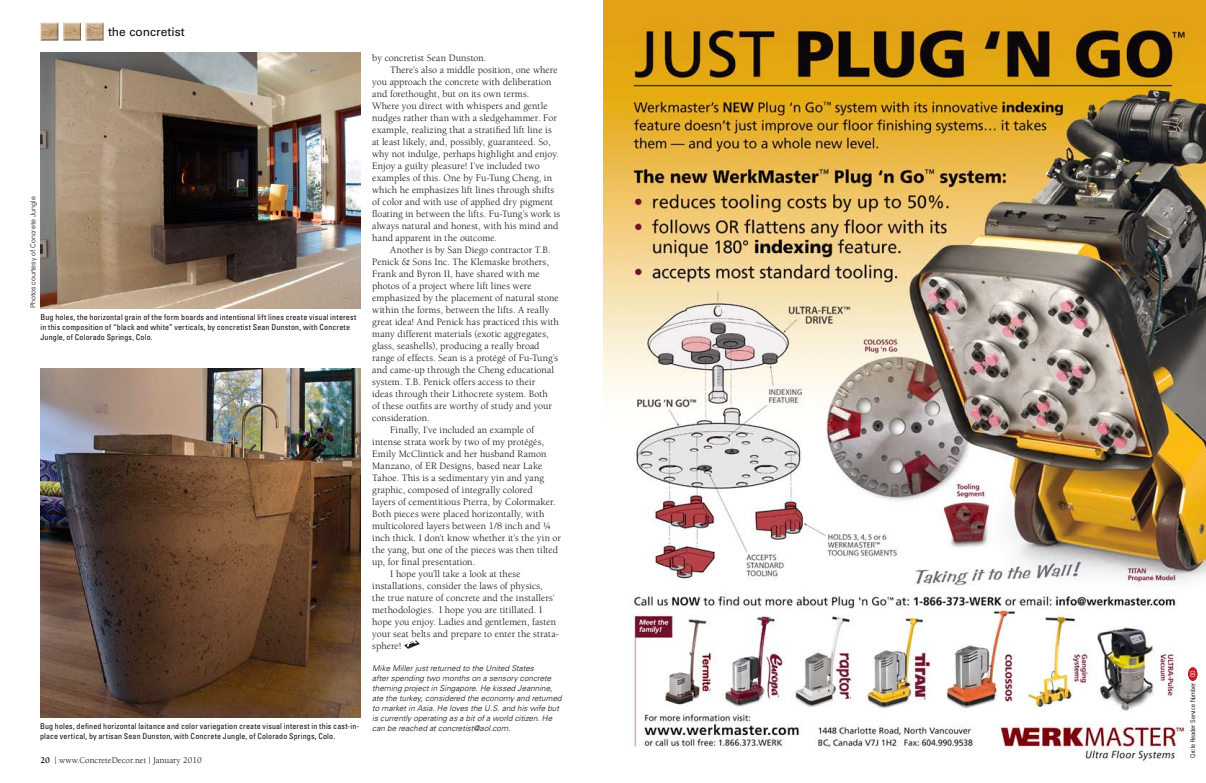
<style>
.page{position:relative;width:1206px;height:783px;background:#fff}
.page>*{position:absolute;margin:0;border:0;box-sizing:border-box;transform-origin:0 0}
.t1{font:12px "Univers";color:#0e080c}
.t2{font:10px "Berkeley";letter-spacing:.005em;color:#0e080c}
.t3{font:9px "Berkeley";color:#0e080c}
.t4{font:condensed 8px/10px "Univers";letter-spacing:.02em;color:#0e080c}
.t5{font:italic 300 8px/10px "Univers";letter-spacing:.01em;color:#0e080c}
.t6{font:300 7px "Univers";color:#0e080c}
.t7{font:6px "News Gothic Std";color:#0e080c}
.s1{font-weight:700}
.s2{color:#fff}
</style>
<div class="page">
<img style="left:603px;top:0;width:603px;height:761px">
<img style="left:40px;top:22px;width:64px;height:18px">
<svg style="left:404px;top:640px;width:16px;height:9px"></svg>
<img style="left:40px;top:52px;width:320px;height:256px">
<img style="left:41px;top:368px;width:320px;height:350px">
<div style="left:1188px;top:667px;width:9px;height:14px;background:#c41e28;border-radius:50%"></div>
<p class="t6" style="left:29px;top:308px;width:113px;rotate:-90deg">Photos courtesy of Concrete Jungle</p>
<p class="t1" style="left:108px;top:25px;width:78px">the concretist</p>
<p class="t4" style="left:40px;top:312px;width:317px">Bug holes, the horizontal grain of the form boards and intentional lift lines create visual interest in this composition of “black and white” verticals, by concretist Sean Dunston, with Concrete<br>Jungle, of Colorado Springs, Colo.</p>
<p class="t4" style="left:40px;top:721px;width:321px">Bug holes, defined horizontal laitance and color variegation create visual interest in this cast-in&shy;place vertical, by artisan Sean Dunston, with Concrete Jungle, of Colorado Springs, Colo.</p>
<p class="t3" style="left:40px;top:755px;width:163px"><span class="s1">20</span> | www.ConcreteDecor.net | January 2010</p>
<p class="t2" style="left:372px;top:53px;width:116px">by concretist Sean Dunston.</p>
<p class="t2" style="left:390px;top:65px;width:169px">There’s also a middle position, one where</p>
<p class="t2" style="left:372px;top:77px;width:181px">you approach the concrete with deliberation</p>
<p class="t2" style="left:372px;top:89px;width:159px">and forethought, but on its own terms.</p>
<p class="t2" style="left:372px;top:101px;width:177px">Where you direct with whispers and gentle</p>
<p class="t2" style="left:372px;top:113px;width:186px">nudges rather than with a sledgehammer. For</p>
<p class="t2" style="left:372px;top:125px;width:181px">example, realizing that a stratified lift line is</p>
<p class="t2" style="left:372px;top:137px;width:180px">at least likely, and, possibly, guaranteed. So,</p>
<p class="t2" style="left:372px;top:149px;width:188px">why not indulge, perhaps highlight and enjoy.</p>
<p class="t2" style="left:372px;top:161px;width:169px">Enjoy a guilty pleasure! I’ve included two</p>
<p class="t2" style="left:372px;top:173px;width:181px">examples of this. One by Fu-Tung Cheng, in</p>
<p class="t2" style="left:372px;top:185px;width:184px">which he emphasizes lift lines through shifts</p>
<p class="t2" style="left:372px;top:197px;width:182px">of color and with use of applied dry pigment</p>
<p class="t2" style="left:372px;top:209px;width:189px">floating in between the lifts. Fu-Tung’s work is</p>
<p class="t2" style="left:372px;top:221px;width:188px">always natural and honest, with his mind and</p>
<p class="t2" style="left:372px;top:233px;width:126px">hand apparent in the outcome.</p>
<p class="t2" style="left:390px;top:245px;width:162px">Another is by San Diego contractor T.B.</p>
<p class="t2" style="left:372px;top:257px;width:178px">Penick &amp; Sons Inc. The Klemaske brothers,</p>
<p class="t2" style="left:372px;top:269px;width:169px">Frank and Byron II, have shared with me</p>
<p class="t2" style="left:372px;top:281px;width:161px">photos of a project where lift lines were</p>
<p class="t2" style="left:372px;top:293px;width:188px">emphasized by the placement of natural stone</p>
<p class="t2" style="left:372px;top:305px;width:179px">within the forms, between the lifts. A really</p>
<p class="t2" style="left:372px;top:317px;width:188px">great idea! And Penick has practiced this with</p>
<p class="t2" style="left:372px;top:329px;width:178px">many different materials (exotic aggregates,</p>
<p class="t2" style="left:372px;top:341px;width:169px">glass, seashells), producing a really broad</p>
<p class="t2" style="left:372px;top:353px;width:187px">range of effects. Sean is a protégé of Fu-Tung’s</p>
<p class="t2" style="left:372px;top:365px;width:183px">and came-up through the Cheng educational</p>
<p class="t2" style="left:372px;top:377px;width:164px">system. T.B. Penick offers access to their</p>
<p class="t2" style="left:372px;top:389px;width:177px">ideas through their Lithocrete system. Both</p>
<p class="t2" style="left:372px;top:401px;width:181px">of these outfits are worthy of study and your</p>
<p class="t2" style="left:372px;top:413px;width:59px">consideration.</p>
<p class="t2" style="left:390px;top:425px;width:145px">Finally, I’ve included an example of</p>
<p class="t2" style="left:372px;top:437px;width:173px">intense strata work by two of my protégés,</p>
<p class="t2" style="left:372px;top:449px;width:176px">Emily McClintick and her husband Ramon</p>
<p class="t2" style="left:372px;top:461px;width:172px">Manzano, of ER Designs, based near Lake</p>
<p class="t2" style="left:372px;top:473px;width:173px">Tahoe. This is a sedimentary yin and yang</p>
<p class="t2" style="left:372px;top:485px;width:162px">graphic, composed of integrally colored</p>
<p class="t2" style="left:372px;top:497px;width:185px">layers of cementitious Pterra, by Colormaker.</p>
<p class="t2" style="left:372px;top:509px;width:174px">Both pieces were placed horizontally, with</p>
<p class="t2" style="left:372px;top:521px;width:180px">multicolored layers between 1/8 inch and ¼</p>
<p class="t2" style="left:372px;top:533px;width:190px">inch thick. I don’t know whether it’s the yin or</p>
<p class="t2" style="left:372px;top:545px;width:187px">the yang, but one of the pieces was then tilted</p>
<p class="t2" style="left:372px;top:557px;width:105px">up, for final presentation.</p>
<p class="t2" style="left:390px;top:569px;width:132px">I hope you’ll take a look at these</p>
<p class="t2" style="left:372px;top:581px;width:172px">installations, consider the laws of physics,</p>
<p class="t2" style="left:372px;top:593px;width:184px">the true nature of concrete and the installers’</p>
<p class="t2" style="left:372px;top:605px;width:171px">methodologies. I hope you are titillated. I</p>
<p class="t2" style="left:372px;top:617px;width:185px">hope you enjoy. Ladies and gentlemen, fasten</p>
<p class="t2" style="left:372px;top:629px;width:188px">your seat belts and prepare to enter the strata-</p>
<p class="t2" style="left:372px;top:641px;width:31px">sphere!</p>
<p class="t5" style="left:372px;top:663px;width:191px">Mike Miller just returned to the United States<br>after spending two months on a sensory concrete theming project in Singapore. He kissed Jeannine, ate the turkey, considered the economy and returned to market in Asia. He loves the U.S. and his wife but is currently operating as a bit of a world citizen. He can be reached at concretist@aol.com.</p>
<p class="t7" style="left:1189px;top:758px;width:89px;rotate:-90deg">Circle Reader Service Number <span class="s2">00</span></p>
</div>
